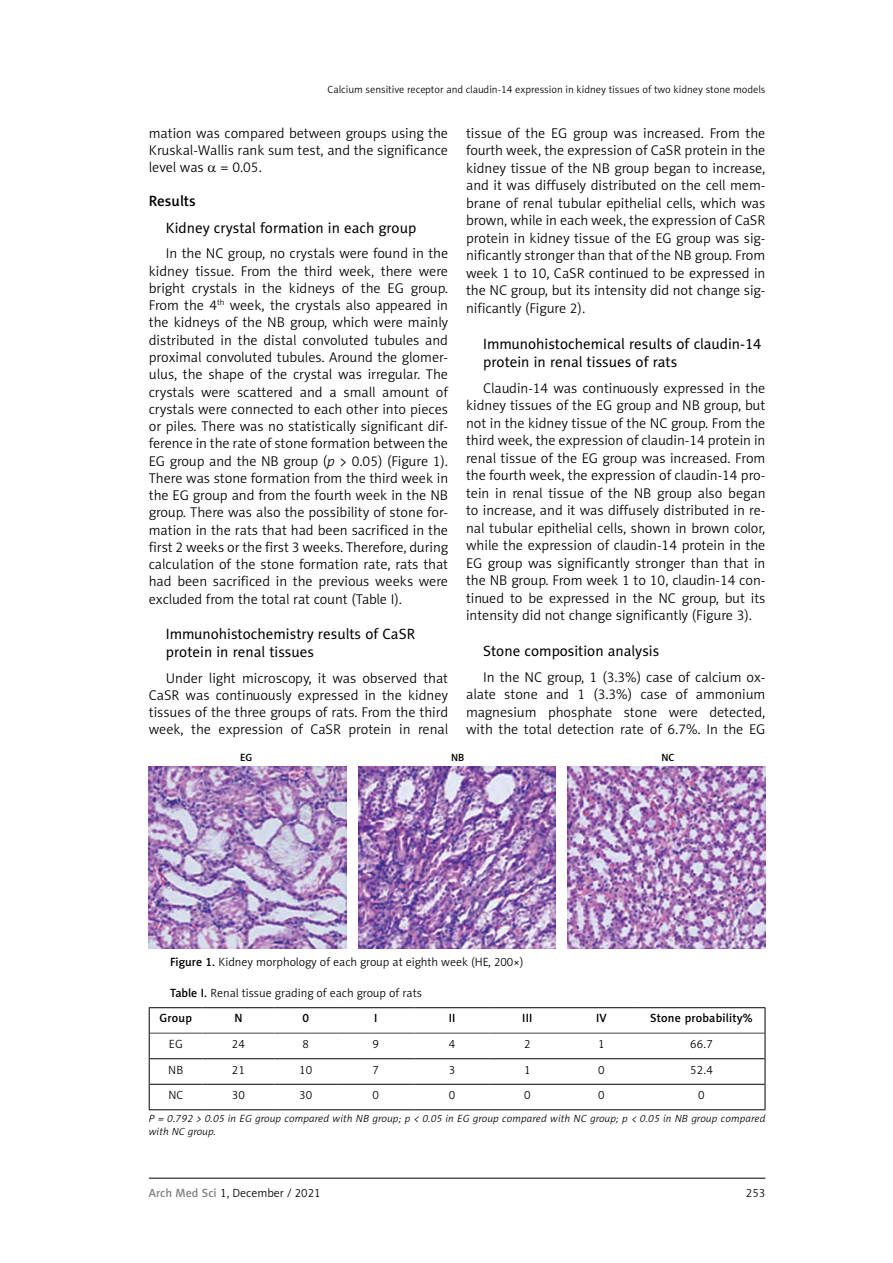
<style>
.page{position:relative;width:893px;height:1263px;background:#fff}
.page>*{position:absolute;margin:0;border:0;box-sizing:border-box;transform-origin:0 0}
.t1{font:15px/18px "Naomi Sans EFN";color:#000}
.t2{font:15px "Naomi Sans EFN Medium";color:#000}
.t3{font:14.25px/17.5px "Naomi Sans EFN Light";color:#000;text-align:justify}
.t4{font:12px "Naomi Sans EFN Light";color:#000}
.t5{font:12px "Naomi Sans EFN Medium";letter-spacing:.015em;color:#000}
.t6{font:italic 10.5px/13.5px "Naomi Sans EFN Light";letter-spacing:.015em;color:#000}
.t7{font:10.5px "Naomi Sans EFN Light";color:#000}
.t8{font:10.5px "Naomi Sans EFN Medium";color:#000}
.s1{font-style:italic}
.s2{font-family:"Naomi Sans EFN Medium"}
.s3{font-family:"Naomi Sans EFN Medium";color:#808285}
</style>
<div class="page">
<hr style="left:149px;top:1178px;width:616px;height:1px;background:#000">
<hr style="left:150px;top:1058px;width:53px;height:1px;background:#000">
<hr style="left:203px;top:1058px;width:71px;height:1px;background:#000">
<hr style="left:274px;top:1058px;width:63px;height:1px;background:#000">
<hr style="left:337px;top:1058px;width:77px;height:1px;background:#000">
<hr style="left:414px;top:1058px;width:76px;height:1px;background:#000">
<hr style="left:490px;top:1058px;width:75px;height:1px;background:#000">
<hr style="left:565px;top:1058px;width:73px;height:1px;background:#000">
<hr style="left:638px;top:1058px;width:127px;height:1px;background:#000">
<hr style="left:150px;top:1084px;width:53px;height:1px;background:#000">
<hr style="left:203px;top:1084px;width:71px;height:1px;background:#000">
<hr style="left:274px;top:1084px;width:63px;height:1px;background:#000">
<hr style="left:337px;top:1084px;width:77px;height:1px;background:#000">
<hr style="left:414px;top:1084px;width:76px;height:1px;background:#000">
<hr style="left:490px;top:1084px;width:75px;height:1px;background:#000">
<hr style="left:565px;top:1084px;width:73px;height:1px;background:#000">
<hr style="left:638px;top:1084px;width:127px;height:1px;background:#000">
<hr style="left:150px;top:1032px;width:53px;height:2px;background:#808285">
<hr style="left:203px;top:1032px;width:71px;height:2px;background:#808285">
<hr style="left:274px;top:1032px;width:63px;height:2px;background:#808285">
<hr style="left:337px;top:1032px;width:77px;height:2px;background:#808285">
<hr style="left:414px;top:1032px;width:76px;height:2px;background:#808285">
<hr style="left:490px;top:1032px;width:75px;height:2px;background:#808285">
<hr style="left:565px;top:1032px;width:73px;height:2px;background:#808285">
<hr style="left:638px;top:1032px;width:127px;height:2px;background:#808285">
<hr style="left:149px;top:1007px;width:54px;height:1px;background:#000">
<hr style="left:203px;top:1007px;width:71px;height:1px;background:#000">
<hr style="left:274px;top:1007px;width:63px;height:1px;background:#000">
<hr style="left:337px;top:1007px;width:77px;height:1px;background:#000">
<hr style="left:414px;top:1007px;width:76px;height:1px;background:#000">
<hr style="left:490px;top:1007px;width:75px;height:1px;background:#000">
<hr style="left:565px;top:1007px;width:73px;height:1px;background:#000">
<hr style="left:638px;top:1007px;width:127px;height:1px;background:#000">
<svg style="left:149px;top:1008px;width:1px;height:101px"></svg>
<svg style="left:765px;top:1008px;width:1px;height:101px"></svg>
<hr style="left:149px;top:1109px;width:54px;height:1px;background:#000">
<hr style="left:203px;top:1109px;width:71px;height:1px;background:#000">
<hr style="left:274px;top:1109px;width:63px;height:1px;background:#000">
<hr style="left:337px;top:1109px;width:77px;height:1px;background:#000">
<hr style="left:414px;top:1109px;width:76px;height:1px;background:#000">
<hr style="left:490px;top:1109px;width:75px;height:1px;background:#000">
<hr style="left:565px;top:1109px;width:73px;height:1px;background:#000">
<hr style="left:638px;top:1109px;width:127px;height:1px;background:#000">
<img style="left:149px;top:766px;width:197px;height:183px">
<img style="left:358px;top:766px;width:198px;height:183px">
<img style="left:568px;top:766px;width:197px;height:183px">
<p class="t7" style="left:327px;top:83px;width:439px">Calcium sensitive receptor and claudin-14 expression in kidney tissues of two kidney stone models</p>
<p class="t3" style="left:149px;top:124px;width:301px">mation was compared between groups using the Kruskal-Wallis rank sum test, and the significance level was = 0.05.</p>
<p class="t2" style="left:149px;top:192px;width:48px">Results</p>
<p class="t1" style="left:166px;top:218px;width:252px">Kidney crystal formation in each group</p>
<p class="t3" style="left:149px;top:245px;width:301px;text-indent:17px">In the NC group, no crystals were found in the kidney tissue. From the third week, there were bright crystals in the kidneys of the EG group.<br>From the 4<sup>th</sup> week, the crystals also appeared in the kidneys of the NB group, which were mainly distributed in the distal convoluted tubules and proximal convoluted tubules. Around the glomer&shy;ulus, the shape of the crystal was irregular. The crystals were scattered and a small amount of crystals were connected to each other into pieces or piles. There was no statistically significant dif&shy;ference in the rate of stone formation between the EG group and the NB group (<span class="s1">p</span> &gt; 0.05) (Figure 1).<br>There was stone formation from the third week in the EG group and from the fourth week in the NB group. There was also the possibility of stone for&shy;mation in the rats that had been sacrificed in the first 2 weeks or the first 3 weeks. Therefore, during calculation of the stone formation rate, rats that had been sacrificed in the previous weeks were excluded from the total rat count (Table I).</p>
<p class="t1" style="left:166px;top:624px;width:251px">Immunohistochemistry results of CaSR protein in renal tissues</p>
<p class="t3" style="left:149px;top:669px;width:301px;text-indent:17px">Under light microscopy, it was observed that CaSR was continuously expressed in the kidney tissues of the three groups of rats. From the third week, the expression of CaSR protein in renal</p>
<p class="t3" style="left:466px;top:124px;width:301px">tissue of the EG group was increased. From the fourth week, the expression of CaSR protein in the kidney tissue of the NB group began to increase, and it was diffusely distributed on the cell mem&shy;brane of renal tubular epithelial cells, which was brown, while in each week, the expression of CaSR protein in kidney tissue of the EG group was sig&shy;nificantly stronger than that of the NB group. From week 1 to 10, CaSR continued to be expressed in the NC group, but its intensity did not change sig&shy;nificantly (Figure 2).</p>
<p class="t1" style="left:483px;top:334px;width:280px">Immunohistochemical results of claudin-14 protein in renal tissues of rats</p>
<p class="t3" style="left:466px;top:379px;width:301px;text-indent:17px">Claudin-14 was continuously expressed in the kidney tissues of the EG group and NB group, but not in the kidney tissue of the NC group. From the third week, the expression of claudin-14 protein in renal tissue of the EG group was increased. From the fourth week, the expression of claudin-14 pro&shy;tein in renal tissue of the NB group also began to increase, and it was diffusely distributed in re&shy;nal tubular epithelial cells, shown in brown color, while the expression of claudin-14 protein in the EG group was significantly stronger than that in the NB group. From week 1 to 10, claudin-14 con&shy;tinued to be expressed in the NC group, but its intensity did not change significantly (Figure 3).</p>
<p class="t1" style="left:483px;top:641px;width:178px">Stone composition analysis</p>
<p class="t3" style="left:466px;top:668px;width:301px;text-indent:17px">In the NC group, 1 (3.3%) case of calcium ox&shy;alate stone and 1 (3.3%) case of ammonium magnesium phosphate stone were detected, with the total detection rate of 6.7%. In the EG</p>
<p class="t8" style="left:240px;top:751px;width:14px">EG</p>
<p class="t8" style="left:451px;top:751px;width:15px">NB</p>
<p class="t8" style="left:661px;top:751px;width:14px">NC</p>
<p class="t4" style="left:170px;top:955px;width:355px"><span class="s2">Figure 1.</span> Kidney morphology of each group at eighth week (HE, 200×)</p>
<p class="t4" style="left:170px;top:986px;width:253px"><span class="s2">Table I.</span> Renal tissue grading of each group of rats</p>
<p class="t5" style="left:160px;top:1011px;width:34px">Group</p>
<p class="t5" style="left:234px;top:1011px;width:10px">N</p>
<p class="t5" style="left:302px;top:1011px;width:8px">0</p>
<p class="t5" style="left:374px;top:1011px;width:5px">I</p>
<p class="t5" style="left:449px;top:1011px;width:8px">II</p>
<p class="t5" style="left:522px;top:1011px;width:12px">III</p>
<p class="t5" style="left:596px;top:1011px;width:12px">IV</p>
<p class="t5" style="left:650px;top:1011px;width:104px">Stone probability%</p>
<p class="t4" style="left:169px;top:1037px;width:15px">EG</p>
<p class="t4" style="left:232px;top:1037px;width:15px">24</p>
<p class="t4" style="left:302px;top:1037px;width:8px">8</p>
<p class="t4" style="left:372px;top:1037px;width:8px">9</p>
<p class="t4" style="left:449px;top:1037px;width:8px">4</p>
<p class="t4" style="left:524px;top:1037px;width:8px">2</p>
<p class="t4" style="left:598px;top:1037px;width:8px">1</p>
<p class="t4" style="left:690px;top:1037px;width:24px">66.7</p>
<p class="t4" style="left:168px;top:1062px;width:17px">NB</p>
<p class="t4" style="left:232px;top:1062px;width:15px">21</p>
<p class="t4" style="left:299px;top:1062px;width:15px">10</p>
<p class="t4" style="left:372px;top:1062px;width:8px">7</p>
<p class="t4" style="left:449px;top:1062px;width:8px">3</p>
<p class="t4" style="left:524px;top:1062px;width:8px">1</p>
<p class="t4" style="left:598px;top:1062px;width:8px">0</p>
<p class="t4" style="left:690px;top:1062px;width:24px">52.4</p>
<p class="t4" style="left:168px;top:1088px;width:16px">NC</p>
<p class="t4" style="left:232px;top:1088px;width:15px">30</p>
<p class="t4" style="left:299px;top:1088px;width:15px">30</p>
<p class="t4" style="left:372px;top:1088px;width:8px">0</p>
<p class="t4" style="left:449px;top:1088px;width:8px">0</p>
<p class="t4" style="left:524px;top:1088px;width:8px">0</p>
<p class="t4" style="left:598px;top:1088px;width:8px">0</p>
<p class="t4" style="left:698px;top:1088px;width:8px">0</p>
<p class="t6" style="left:149px;top:1112px;width:618px">P = 0.792 &gt; 0.05 in EG group compared with NB group; p &lt; 0.05 in EG group compared with NC group; p &lt; 0.05 in NB group compared with NC group.</p>
<p class="t4" style="left:149px;top:1186px;width:173px"><span class="s3">Arch Med Sci</span> 1, December / 2021</p>
<p class="t4" style="left:746px;top:1186px;width:21px">253</p>
</div>
